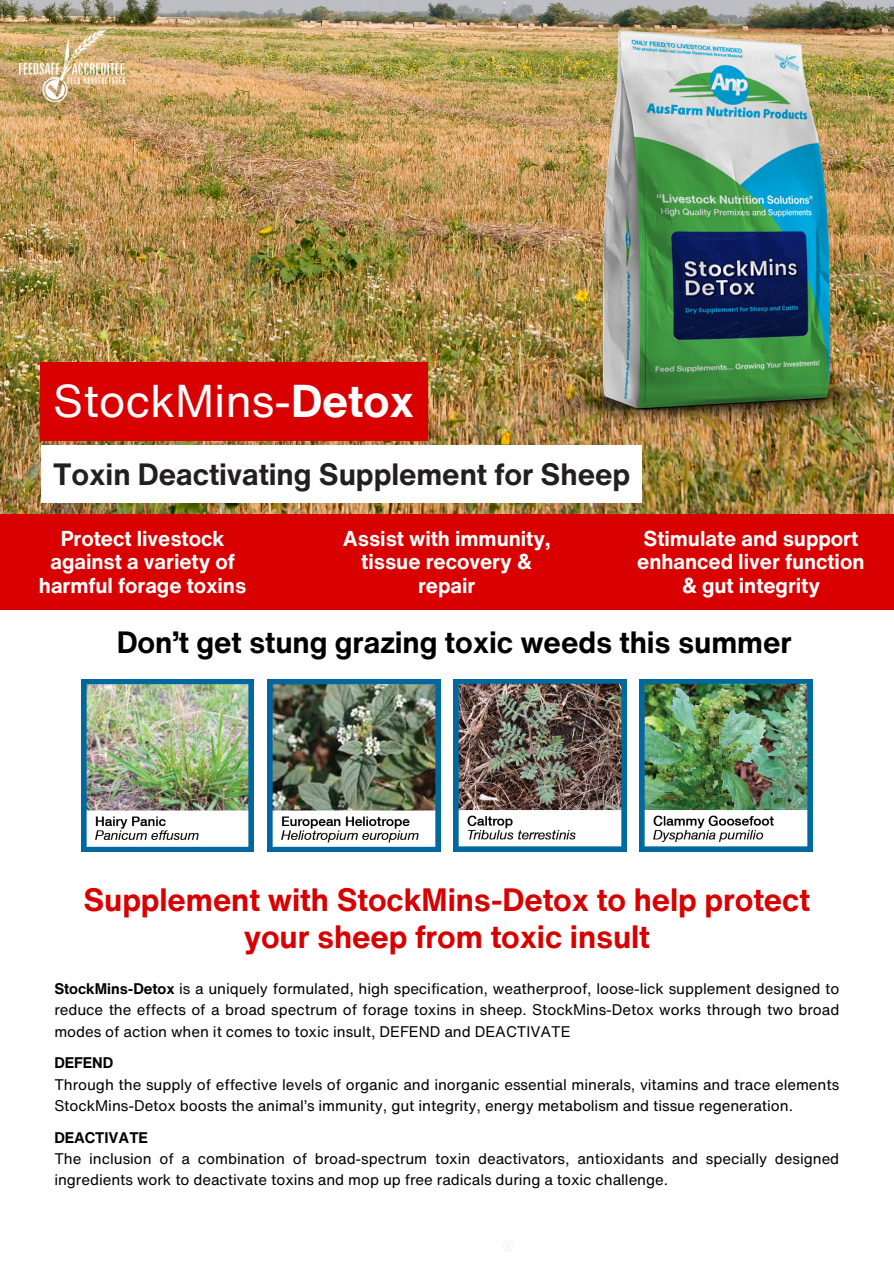
<style>
.page{position:relative;width:894px;height:1264px;background:#fff}
.page>*{position:absolute;margin:0;border:0;box-sizing:border-box;transform-origin:0 0}
.t1{font:44.85px "Helvetica Now Text";letter-spacing:-.005em;color:#fff}
.t2{font:700 31.5px/37.2px "Helvetica Now Text";letter-spacing:-.005em;color:#d80000;text-align:center}
.t3{font:700 30px "Helvetica Now Text";letter-spacing:-.005em;color:#000}
.t4{font:700 30px "Helvetica Now Text";letter-spacing:-.005em;color:#231f20}
.t5{font:700 21px/23.7px "Helvetica Now Text";letter-spacing:-.005em;color:#fff;text-align:center}
.t6{font:15px/21.3px "Helvetica Now Text";letter-spacing:-.005em;color:#000}
.t7{font:700 15px "Helvetica Now Text";letter-spacing:-.005em;color:#000}
.s1{font-weight:700}
</style>
<div class="page">
<img style="left:0;top:0;width:893px;height:514px">
<img style="left:19px;top:23px;width:105px;height:79px">
<svg style="left:503px;top:1241px;width:10px;height:10px"></svg>
<div style="left:0;top:514px;width:893px;height:96px;background:#d80000"></div>
<img style="left:527px;top:0;width:366px;height:449px">
<img style="left:81px;top:679px;width:173px;height:172px">
<img style="left:268px;top:679px;width:172px;height:172px">
<img style="left:453px;top:679px;width:173px;height:172px">
<img style="left:639px;top:679px;width:172px;height:172px">
<div style="left:41px;top:445px;width:601px;height:57px;background:#fff"></div>
<div style="left:40px;top:362px;width:387px;height:79px;background:#d80000"></div>
<p class="t1" style="left:53px;top:367px;width:362px">StockMins-<span class="s1">Detox</span></p>
<h2 class="t4" style="left:53px;top:452px;width:578px">Toxin Deactivating Supplement for Sheep</h2>
<p class="t5" style="left:637px;top:526px;width:229px">Stimulate and support enhanced liver function &amp; gut integrity</p>
<p class="t5" style="left:39px;top:526px;width:209px">Protect livestock against a variety of harmful forage toxins</p>
<h1 class="t3" style="left:117px;top:619px;width:676px">Don’t get stung grazing toxic weeds this summer</h1>
<p class="t5" style="left:342px;top:526px;width:209px">Assist with immunity, tissue recovery &amp; repair</p>
<p class="t2" style="left:83px;top:880px;width:727px">Supplement with StockMins-Detox to help protect your sheep from toxic insult</p>
<p class="t6" style="left:54px;top:977px;width:786px;text-align:justify"><span class="s1">StockMins-Detox</span> is a uniquely formulated, high specification, weatherproof, loose-lick supplement designed to reduce the effects of a broad spectrum of forage toxins in sheep. StockMins-Detox works through two broad modes of action when it comes to toxic insult, DEFEND and DEACTIVATE</p>
<h2 class="t7" style="left:54px;top:1051px;width:60px">DEFEND</h2>
<h3 class="t6" style="left:54px;top:1073px;width:786px">Through the supply of effective levels of organic and inorganic essential minerals, vitamins and trace elements<br>StockMins-Detox boosts the animal’s immunity, gut integrity, energy metabolism and tissue regeneration.</h3>
<h3 class="t7" style="left:54px;top:1126px;width:95px">DEACTIVATE</h3>
<h3 class="t6" style="left:54px;top:1147px;width:786px">The inclusion of a combination of broad-spectrum toxin deactivators, antioxidants and specially designed ingredients work to deactivate toxins and mop up free radicals during a toxic challenge.</h3>
</div>
